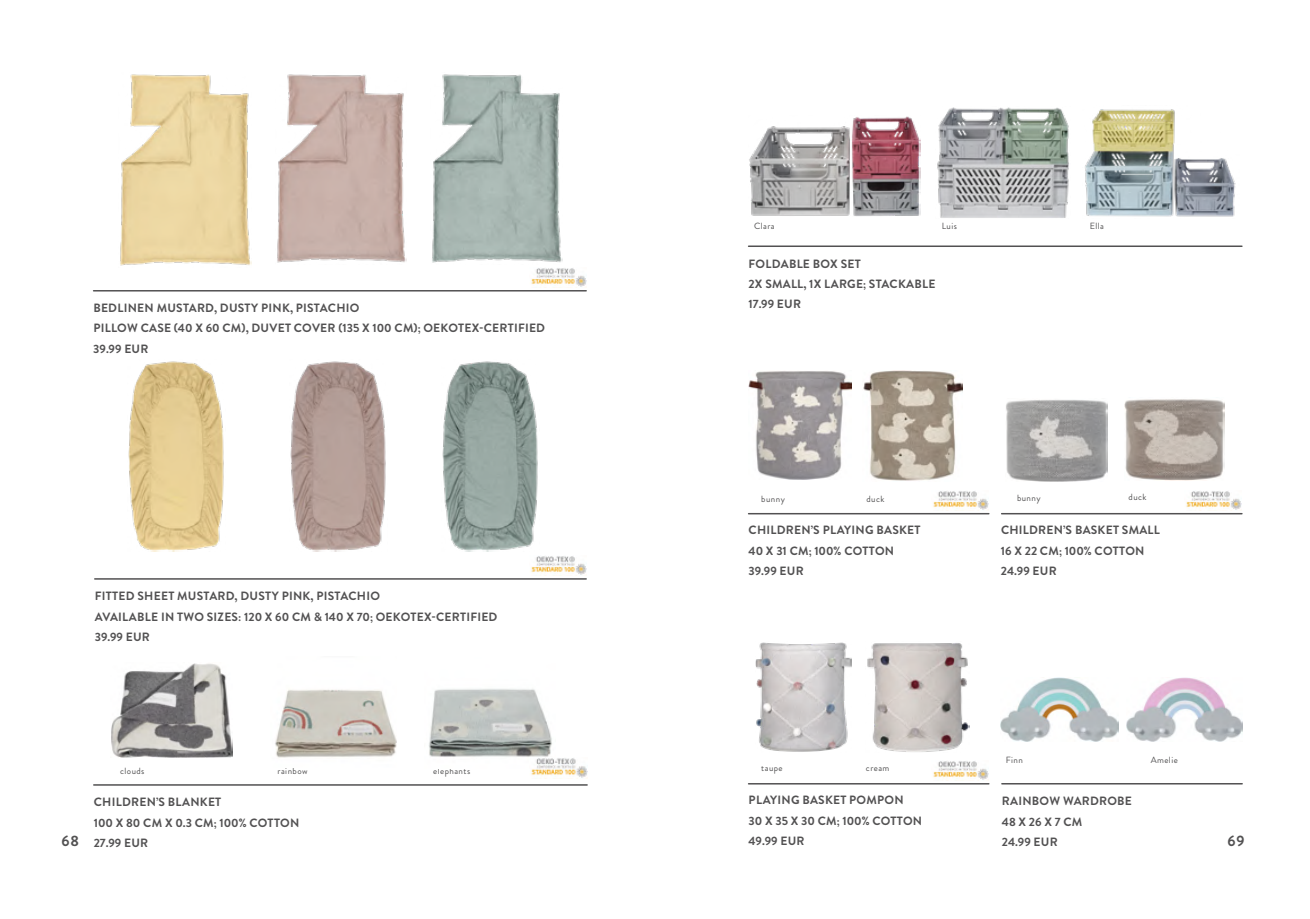
<style>
.page{position:relative;width:1310px;height:919px;background:#fff}
.page>*{position:absolute;margin:0;border:0;box-sizing:border-box;transform-origin:0 0}
.t1{font:700 15px "Brandon Grotesque";color:#525152}
.t2{font:700 12px/20.4px "Brandon Grotesque";letter-spacing:.02em;color:#525152}
.t3{font:9px "Brandon Grotesque";letter-spacing:.05em;color:#525152}
</style>
<div class="page">
<hr style="left:95px;top:578px;width:491px;height:1px;background:#525152">
<hr style="left:94px;top:290px;width:492px;height:1px;background:#525152">
<img style="left:531px;top:268px;width:55px;height:19px">
<img style="left:531px;top:556px;width:55px;height:19px">
<img style="left:120px;top:74px;width:132px;height:192px">
<img style="left:128px;top:361px;width:96px;height:190px">
<img style="left:442px;top:361px;width:96px;height:190px">
<img style="left:290px;top:361px;width:96px;height:190px">
<img style="left:277px;top:74px;width:129px;height:189px">
<img style="left:432px;top:74px;width:130px;height:189px">
<hr style="left:94px;top:784px;width:493px;height:1px;background:#525152">
<img style="left:111px;top:663px;width:122px;height:95px">
<img style="left:275px;top:689px;width:121px;height:69px">
<img style="left:429px;top:689px;width:123px;height:68px">
<img style="left:531px;top:758px;width:56px;height:20px">
<hr style="left:1001px;top:513px;width:241px;height:1px;background:#525152">
<hr style="left:748px;top:513px;width:241px;height:1px;background:#525152">
<img style="left:933px;top:491px;width:56px;height:19px">
<img style="left:1186px;top:491px;width:56px;height:19px">
<hr style="left:748px;top:245px;width:494px;height:2px;background:#525152">
<img style="left:1006px;top:400px;width:101px;height:81px">
<img style="left:1124px;top:399px;width:100px;height:81px">
<hr style="left:748px;top:783px;width:241px;height:1px;background:#525152">
<img style="left:933px;top:761px;width:56px;height:19px">
<img style="left:755px;top:642px;width:97px;height:110px">
<img style="left:867px;top:643px;width:102px;height:109px">
<img style="left:749px;top:116px;width:171px;height:100px">
<img style="left:937px;top:107px;width:132px;height:111px">
<img style="left:1085px;top:109px;width:151px;height:108px">
<hr style="left:1002px;top:783px;width:240px;height:1px;background:#525152">
<img style="left:1126px;top:677px;width:117px;height:64px">
<img style="left:1000px;top:677px;width:119px;height:65px">
<img style="left:748px;top:371px;width:103px;height:109px">
<img style="left:863px;top:371px;width:99px;height:110px">
<p class="t2" style="left:93px;top:298px;width:453px">BEDLINEN MUSTARD, DUSTY PINK, PISTACHIO<br>PILLOW CASE (40 X 60 CM), DUVET COVER (135 X 100 CM); OEKOTEX-CERTIFIED<br>39.99 EUR</p>
<p class="t2" style="left:95px;top:586px;width:404px">FITTED SHEET MUSTARD, DUSTY PINK, PISTACHIO<br>AVAILABLE IN TWO SIZES: 120 X 60 CM &amp; 140 X 70; OEKOTEX-CERTIFIED<br>39.99 EUR</p>
<p class="t3" style="left:120px;top:764px;width:26px">clouds</p>
<p class="t3" style="left:278px;top:764px;width:31px">rainbow</p>
<p class="t3" style="left:433px;top:765px;width:39px">elephants</p>
<p class="t3" style="left:754px;top:220px;width:22px">Clara</p>
<p class="t3" style="left:942px;top:220px;width:17px">Luis</p>
<p class="t3" style="left:1089px;top:220px;width:16px">Ella</p>
<p class="t2" style="left:748px;top:253px;width:188px">FOLDABLE BOX SET<br>2X SMALL, 1X LARGE; STACKABLE<br>17.99 EUR</p>
<p class="t3" style="left:761px;top:493px;width:25px">bunny</p>
<p class="t3" style="left:866px;top:492px;width:20px">duck</p>
<p class="t2" style="left:748px;top:520px;width:173px">CHILDREN’S PLAYING BASKET<br>40 X 31 CM; 100% COTTON<br>39.99 EUR</p>
<p class="t3" style="left:761px;top:762px;width:23px">taupe</p>
<p class="t3" style="left:866px;top:761px;width:25px">cream</p>
<p class="t3" style="left:1017px;top:491px;width:25px">bunny</p>
<p class="t3" style="left:1128px;top:491px;width:20px">duck</p>
<p class="t2" style="left:1001px;top:520px;width:160px">CHILDREN’S BASKET SMALL<br>16 X 22 CM; 100% COTTON<br>24.99 EUR</p>
<p class="t3" style="left:1006px;top:753px;width:19px">Finn</p>
<p class="t3" style="left:1150px;top:753px;width:29px">Amelie</p>
<p class="t2" style="left:748px;top:790px;width:175px">PLAYING BASKET POMPON<br>30 X 35 X 30 CM; 100% COTTON<br>49.99 EUR</p>
<p class="t2" style="left:1002px;top:791px;width:132px">RAINBOW WARDROBE<br>48 X 26 X 7 CM<br>24.99 EUR</p>
<p class="t2" style="left:94px;top:792px;width:207px">CHILDREN’S BLANKET<br>100 X 80 CM X 0.3 CM; 100% COTTON<br>27.99 EUR</p>
<p class="t1" style="left:61px;top:830px;width:19px">68</p>
<p class="t1" style="left:1227px;top:830px;width:18px">69</p>
</div>
